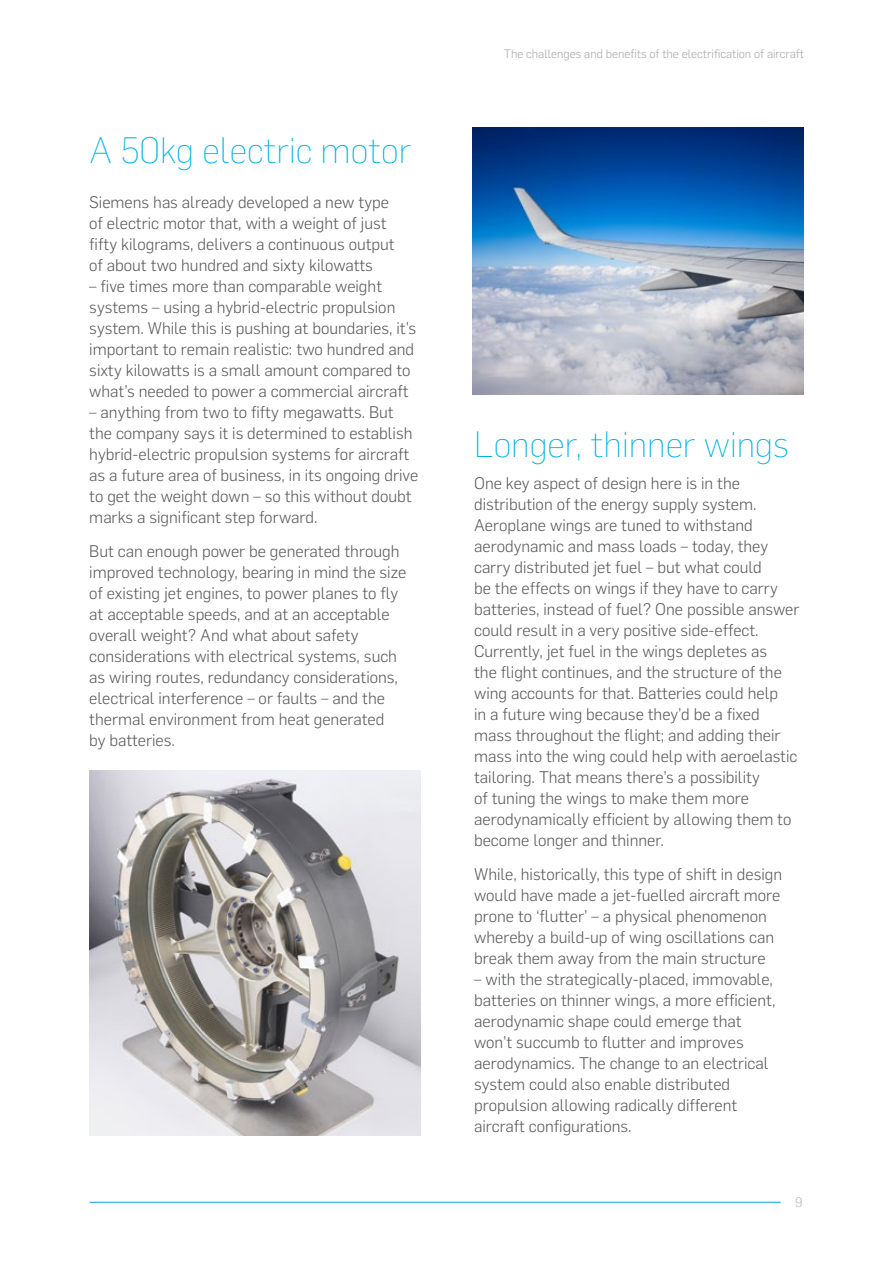
<style>
.page{position:relative;width:893px;height:1263px;background:#fff}
.page>*{position:absolute;margin:0;border:0;box-sizing:border-box;transform-origin:0 0}
.t1{font:200 36px "Flama";color:#00b1e1}
.t2{font:16.5px/21px "Flama Light 2";color:#58595b}
.t3{font:13.5px "Flama Light 2";color:#b8babc}
.t4{font:12px "Flama Light 3";color:#a7a9ac}
</style>
<div class="page">
<hr style="left:90px;top:1202px;width:691px;height:1px;background:#00a4db">
<img style="left:89px;top:771px;width:332px;height:364px">
<img style="left:472px;top:128px;width:332px;height:267px">
<h1 class="t1" style="left:89px;top:127px;width:323px">A 50kg electric motor</h1>
<p class="t2" style="left:89px;top:191px;width:307px">Siemens has already developed a new type of electric motor that, with a weight of just ffty kilograms, delivers a continuous output of about two hundred and sixty kilowatts</p>
<p class="t2" style="left:89px;top:275px;width:328px">– fve times more than comparable weight systems – using a hybrid-electric propulsion system. While this is pushing at boundaries, it’s important to remain realistic: two hundred and sixty kilowatts is a small amount compared to what’s needed to power a commercial aircraft</p>
<p class="t2" style="left:89px;top:401px;width:331px">– anything from two to ffty megawatts. But the company says it is determined to establish hybrid-electric propulsion systems for aircraft as a future area of business, in its ongoing drive to get the weight down – so this without doubt marks a signifcant step forward.</p>
<p class="t2" style="left:89px;top:540px;width:318px">But can enough power be generated through improved technology, bearing in mind the size of existing jet engines, to power planes to fy at acceptable speeds, and at an acceptable overall weight? And what about safety considerations with electrical systems, such as wiring routes, redundancy considerations, electrical interference – or faults – and the thermal environment from heat generated<br>by batteries.</p>
<p class="t4" style="left:504px;top:46px;width:302px">The challenges and benefits of the electrification of aircraft</p>
<h1 class="t1" style="left:474px;top:420px;width:316px">Longer, thinner wings</h1>
<p class="t2" style="left:474px;top:472px;width:327px">One key aspect of design here is in the distribution of the energy supply system.<br>Aeroplane wings are tuned to withstand aerodynamic and mass loads – today, they carry distributed jet fuel – but what could<br>be the effects on wings if they have to carry batteries, instead of fuel? One possible answer could result in a very positive side-effect.<br>Currently, jet fuel in the wings depletes as<br>the fight continues, and the structure of the wing accounts for that. Batteries could help<br>in a future wing because they’d be a fxed mass throughout the fight; and adding their mass into the wing could help with aeroelastic tailoring. That means there’s a possibility<br>of tuning the wings to make them more aerodynamically effcient by allowing them to become longer and thinner.</p>
<p class="t2" style="left:474px;top:862px;width:310px">While, historically, this type of shift in design would have made a jet-fuelled aircraft more prone to ‘futter’ – a physical phenomenon whereby a build-up of wing oscillations can break them away from the main structure</p>
<p class="t2" style="left:474px;top:968px;width:303px">– with the strategically-placed, immovable, batteries on thinner wings, a more effcient, aerodynamic shape could emerge that won’t succumb to futter and improves aerodynamics. The change to an electrical system could also enable distributed propulsion allowing radically different aircraft confgurations.</p>
<p class="t3" style="left:795px;top:1193px;width:9px">9</p>
</div>
